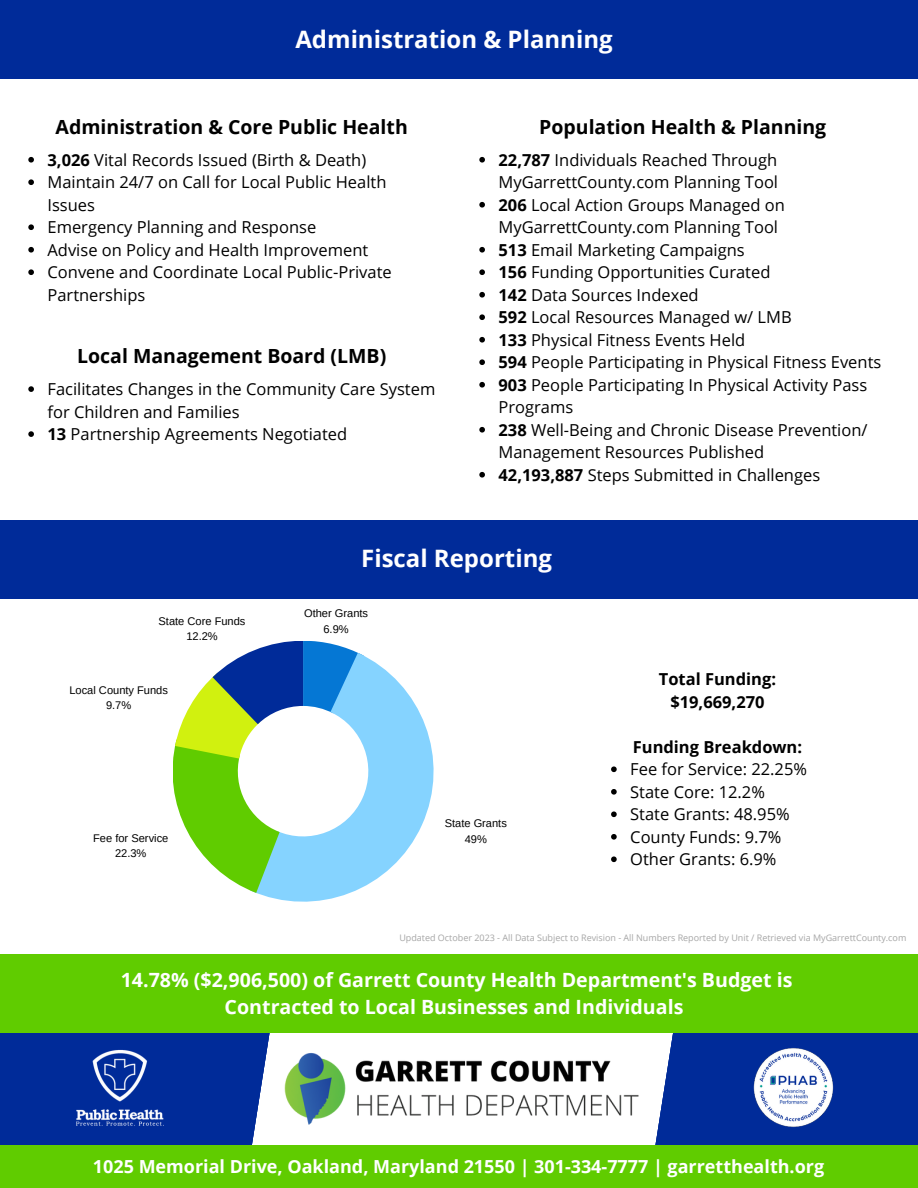
<style>
.page{position:relative;width:918px;height:1188px;background:#fff}
.page>*{position:absolute;margin:0;border:0;box-sizing:border-box;transform-origin:0 0}
.t1{font:700 24px "Open Sans";color:#fff}
.t2{font:700 19.65px/27px "Open Sans";color:#fff;text-align:center}
.t3{font:700 19.5px "Open Sans";color:#000}
.t4{font:700 18px "Open Sans";color:#fff}
.t5{font:16.5px/22.5px "Open Sans";color:#000}
.t6{font:700 16.5px "Open Sans";color:#000}
.t7{font:11.1px "Arimo";color:#000}
.t8{font:9px "Open Sans";color:#a6a6a6}
.s1{font-weight:700}
</style>
<div class="page">
<div style="left:0;top:0;width:918px;height:78px;background:#002b99"></div>
<svg style="left:28px;top:157px;width:6px;height:6px"></svg>
<svg style="left:28px;top:179px;width:6px;height:6px"></svg>
<svg style="left:28px;top:224px;width:6px;height:6px"></svg>
<svg style="left:28px;top:247px;width:6px;height:6px"></svg>
<svg style="left:28px;top:269px;width:6px;height:6px"></svg>
<svg style="left:479px;top:157px;width:6px;height:6px"></svg>
<svg style="left:479px;top:202px;width:6px;height:6px"></svg>
<svg style="left:479px;top:247px;width:6px;height:6px"></svg>
<svg style="left:479px;top:269px;width:6px;height:6px"></svg>
<svg style="left:479px;top:292px;width:6px;height:6px"></svg>
<svg style="left:479px;top:314px;width:6px;height:6px"></svg>
<svg style="left:479px;top:337px;width:6px;height:6px"></svg>
<svg style="left:479px;top:359px;width:6px;height:6px"></svg>
<svg style="left:479px;top:382px;width:6px;height:6px"></svg>
<svg style="left:479px;top:427px;width:6px;height:6px"></svg>
<svg style="left:479px;top:472px;width:6px;height:6px"></svg>
<div style="left:0;top:520px;width:918px;height:78px;background:#002b99"></div>
<svg style="left:28px;top:386px;width:6px;height:6px"></svg>
<svg style="left:28px;top:431px;width:6px;height:6px"></svg>
<div style="left:0;top:1032px;width:918px;height:114px;background:#002b99"></div>
<svg style="left:249px;top:1032px;width:435px;height:114px"></svg>
<div style="left:0;top:1146px;width:918px;height:42px;background:#60cc00"></div>
<img style="left:256px;top:1037px;width:418px;height:105px">
<img style="left:76px;top:1049px;width:88px;height:77px">
<img style="left:753px;top:1048px;width:81px;height:80px">
<svg style="left:256px;top:656px;width:178px;height:246px;fill:#85d3ff"></svg>
<svg style="left:173px;top:641px;width:191px;height:252px"></svg>
<div style="left:0;top:954px;width:918px;height:78px;background:#60cc00"></div>
<svg style="left:611px;top:766px;width:6px;height:6px"></svg>
<svg style="left:611px;top:789px;width:6px;height:6px"></svg>
<svg style="left:611px;top:811px;width:6px;height:6px"></svg>
<svg style="left:611px;top:834px;width:6px;height:6px"></svg>
<svg style="left:611px;top:856px;width:6px;height:6px"></svg>
<p class="t1" style="left:295px;top:22px;width:319px">Administration &amp; Planning</p>
<p class="t3" style="left:56px;top:113px;width:354px">Administration &amp; Core Public Health</p>
<p class="t5" style="left:48px;top:148px;width:320px"><span class="s1">3,026</span> Vital Records Issued (Birth &amp; Death)</p>
<p class="t5" style="left:48px;top:171px;width:340px">Maintain 24/7 on Call for Local Public Health<br>Issues</p>
<p class="t5" style="left:48px;top:216px;width:270px">Emergency Planning and Response</p>
<p class="t5" style="left:48px;top:238px;width:322px">Advise on Policy and Health Improvement</p>
<p class="t5" style="left:48px;top:261px;width:346px">Convene and Coordinate Local Public-Private<br>Partnerships</p>
<p class="t3" style="left:77px;top:343px;width:311px">Local Management Board (LMB)</p>
<p class="t5" style="left:48px;top:378px;width:389px">Facilitates Changes in the Community Care System for Children and Families</p>
<p class="t5" style="left:48px;top:423px;width:301px"><span class="s1">13</span> Partnership Agreements Negotiated</p>
<p class="t3" style="left:539px;top:113px;width:289px">Population Health &amp; Planning</p>
<p class="t5" style="left:499px;top:148px;width:281px"><span class="s1">22,787</span> Individuals Reached Through<br>MyGarrettCounty.com Planning Tool</p>
<p class="t5" style="left:499px;top:193px;width:288px"><span class="s1">206</span> Local Action Groups Managed on<br>MyGarrettCounty.com Planning Tool</p>
<p class="t5" style="left:499px;top:238px;width:248px"><span class="s1">513</span> Email Marketing Campaigns</p>
<p class="t5" style="left:499px;top:261px;width:273px"><span class="s1">156</span> Funding Opportunities Curated</p>
<p class="t5" style="left:499px;top:283px;width:202px"><span class="s1">142</span> Data Sources Indexed</p>
<p class="t5" style="left:499px;top:306px;width:295px"><span class="s1">592</span> Local Resources Managed w/ LMB</p>
<p class="t5" style="left:499px;top:328px;width:248px"><span class="s1">133</span> Physical Fitness Events Held</p>
<p class="t5" style="left:499px;top:351px;width:384px"><span class="s1">594</span> People Participating in Physical Fitness Events</p>
<p class="t5" style="left:499px;top:373px;width:370px"><span class="s1">903</span> People Participating In Physical Activity Pass<br>Programs</p>
<p class="t5" style="left:499px;top:418px;width:371px"><span class="s1">238</span> Well-Being and Chronic Disease Prevention/<br>Management Resources Published</p>
<p class="t5" style="left:499px;top:463px;width:323px"><span class="s1">42,193,887</span> Steps Submitted in Challenges</p>
<p class="t7" style="left:159px;top:615px;width:88px">State Core Funds</p>
<p class="t7" style="left:186px;top:630px;width:33px">12.2%</p>
<p class="t7" style="left:69px;top:684px;width:100px">Local County Funds</p>
<p class="t7" style="left:106px;top:699px;width:27px">9.7%</p>
<p class="t1" style="left:361px;top:542px;width:192px">Fiscal Reporting</p>
<p class="t7" style="left:304px;top:607px;width:66px">Other Grants</p>
<p class="t7" style="left:323px;top:622px;width:27px">6.9%</p>
<p class="t7" style="left:445px;top:817px;width:64px">State Grants</p>
<p class="t7" style="left:93px;top:832px;width:77px">Fee for Service</p>
<p class="t7" style="left:465px;top:833px;width:24px">49%</p>
<p class="t7" style="left:115px;top:847px;width:33px">22.3%</p>
<p class="t6" style="left:659px;top:668px;width:119px">Total Funding:</p>
<p class="t6" style="left:670px;top:690px;width:96px">$19,669,270</p>
<p class="t6" style="left:633px;top:735px;width:171px">Funding Breakdown:</p>
<p class="t5" style="left:630px;top:758px;width:178px">Fee for Service: 22.25%</p>
<p class="t5" style="left:630px;top:780px;width:136px">State Core: 12.2%</p>
<p class="t5" style="left:630px;top:803px;width:161px">State Grants: 48.95%</p>
<p class="t5" style="left:630px;top:825px;width:153px">County Funds: 9.7%</p>
<p class="t5" style="left:630px;top:848px;width:148px">Other Grants: 6.9%</p>
<p class="t8" style="left:399px;top:931px;width:509px">Updated October 2023 - All Data Subject to Revision - All Numbers Reported by Unit / Retrieved via MyGarrettCounty.com</p>
<p class="t2" style="left:121px;top:965px;width:673px">14.78% ($2,906,500) of Garrett County Health Department's Budget is<br>Contracted to Local Businesses and Individuals</p>
<p class="t4" style="left:93px;top:1154px;width:733px">1025 Memorial Drive, Oakland, Maryland 21550 | 301-334-7777 | garretthealth.org</p>
</div>
